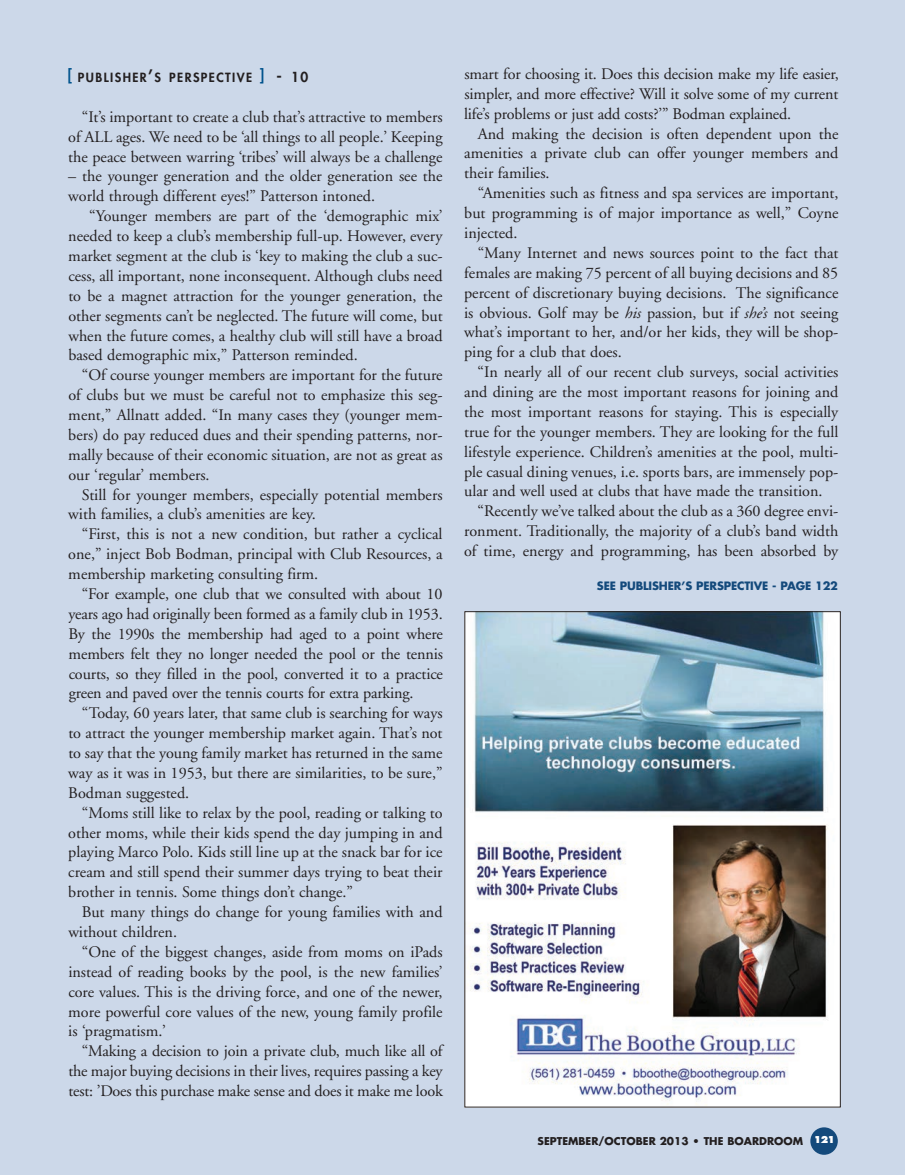
<style>
.page{position:relative;width:905px;height:1175px;background:#ccd8e9}
.page>*{position:absolute;margin:0;border:0;box-sizing:border-box;transform-origin:0 0}
.t1{font:16.2px/19.8px "Adobe Garamond";color:#231f20;text-align:justify}
.t2{font:800 12.3px "Futura";letter-spacing:.115em;color:#231f20}
.t3{font:700 11.25px "Futura";letter-spacing:-.015em;color:#144a7c}
.t4{font:700 10.5px "Futura";color:#231f20}
.s1{font-size:16.5px;color:#00538d}
.s2{font-size:16.5px}
.s3{font-size:13.5px}
.s4{font-style:italic}
</style>
<div class="page">
<div style="left:810px;top:1127px;width:27px;height:27px;background:#144a7c;border-radius:50%"></div>
<img style="left:466px;top:613px;width:372px;height:492px">
<p class="t2" style="left:68px;top:69px;width:242px"><span class="s1">[</span> PUBLISHER<span class="s2">’</span>S PERSPECTIVE <span class="s1">]</span> <span class="s2">-</span> <span class="s3">10</span></p>
<p class="t1" style="left:68px;top:107px;width:376px;text-indent:14px">“It’s important to create a club that’s attractive to members of ALL ages. We need to be ‘all things to all people.’ Keeping the peace between warring ‘tribes’ will always be a challenge</p>
<p class="t1" style="left:68px;top:167px;width:376px">– the younger generation and the older generation see the world through different eyes!” Patterson intoned.</p>
<p class="t1" style="left:68px;top:206px;width:376px;text-indent:21px">“Younger members are part of the ‘demographic mix’ needed to keep a club’s membership full-up. However, every market segment at the club is ‘key to making the club a suc&shy;cess, all important, none inconsequent. Although clubs need to be a magnet attraction for the younger generation, the other segments can’t be neglected. The future will come, but when the future comes, a healthy club will still have a broad based demographic mix,” Patterson reminded.</p>
<p class="t1" style="left:68px;top:366px;width:376px;text-indent:14px">“Of course younger members are important for the future of clubs but we must be careful not to emphasize this seg&shy;ment,” Allnatt added. “In many cases they (younger mem&shy;bers) do pay reduced dues and their spending patterns, nor&shy;mally because of their economic situation, are not as great as our ‘regular’ members.</p>
<p class="t1" style="left:68px;top:485px;width:376px;text-indent:14px">Still for younger members, especially potential members with families, a club’s amenities are key.</p>
<p class="t1" style="left:68px;top:525px;width:376px;text-indent:14px">“First, this is not a new condition, but rather a cyclical one,” inject Bob Bodman, principal with Club Resources, a membership marketing consulting firm.</p>
<p class="t1" style="left:68px;top:584px;width:376px;text-indent:13px">“For example, one club that we consulted with about 10 years ago had originally been formed as a family club in 1953.<br>By the 1990s the membership had aged to a point where members felt they no longer needed the pool or the tennis courts, so they filled in the pool, converted it to a practice green and paved over the tennis courts for extra parking.</p>
<p class="t1" style="left:68px;top:703px;width:376px;text-indent:14px">“Today, 60 years later, that same club is searching for ways to attract the younger membership market again. That’s not to say that the young family market has returned in the same way as it was in 1953, but there are similarities, to be sure,” Bodman suggested.</p>
<p class="t1" style="left:68px;top:803px;width:376px;text-indent:14px">“Moms still like to relax by the pool, reading or talking to other moms, while their kids spend the day jumping in and playing Marco Polo. Kids still line up at the snack bar for ice cream and still spend their summer days trying to beat their brother in tennis. Some things don’t change.”</p>
<p class="t1" style="left:68px;top:902px;width:376px;text-indent:13px">But many things do change for young families with and without children.</p>
<p class="t1" style="left:68px;top:942px;width:376px;text-indent:14px">“One of the biggest changes, aside from moms on iPads instead of reading books by the pool, is the new families’ core values. This is the driving force, and one of the newer, more powerful core values of the new, young family profile is ‘pragmatism.’</p>
<p class="t1" style="left:68px;top:1041px;width:376px;text-indent:13px">“Making a decision to join a private club, much like all of the major buying decisions in their lives, requires passing a key test: ’Does this purchase make sense and does it make me look</p>
<p class="t1" style="left:464px;top:64px;width:376px">smart for choosing it. Does this decision make my life easier, simpler, and more effective? Will it solve some of my current life’s problems or just add costs?’” Bodman explained.</p>
<p class="t1" style="left:464px;top:124px;width:376px;text-indent:13px">And making the decision is often dependent upon the amenities a private club can offer younger members and their families.</p>
<p class="t1" style="left:464px;top:183px;width:376px;text-indent:13px">“Amenities such as fitness and spa services are important, but programming is of major importance as well,” Coyne injected.</p>
<p class="t1" style="left:464px;top:243px;width:376px;text-indent:14px">“Many Internet and news sources point to the fact that females are making 75 percent of all buying decisions and 85 percent of discretionary buying decisions. The significance is obvious. Golf may be <span class="s4">his</span> passion, but if <span class="s4">she’s</span> not seeing what’s important to her, and/or her kids, they will be shop&shy;ping for a club that does.</p>
<p class="t1" style="left:477px;top:362px;width:362px">“In nearly all of our recent club surveys, social activities</p>
<p class="t1" style="left:464px;top:382px;width:376px">and dining are the most important reasons for joining and</p>
<p class="t1" style="left:464px;top:402px;width:376px">the most important reasons for staying. This is especially</p>
<p class="t1" style="left:464px;top:422px;width:376px">true for the younger members. They are looking for the full</p>
<p class="t1" style="left:464px;top:442px;width:376px">lifestyle experience. Children’s amenities at the pool, multi-</p>
<p class="t1" style="left:464px;top:462px;width:376px">ple casual dining venues, i.e. sports bars, are immensely pop-</p>
<p class="t1" style="left:464px;top:482px;width:360px">ular and well used at clubs that have made the transition.</p>
<p class="t1" style="left:477px;top:502px;width:362px">“Recently we’ve talked about the club as a 360 degree envi-</p>
<p class="t1" style="left:464px;top:521px;width:376px">ronment. Traditionally, the majority of a club’s band width</p>
<p class="t1" style="left:464px;top:541px;width:376px">of time, energy and programming, has been absorbed by</p>
<p class="t3" style="left:597px;top:578px;width:242px">SEE PUBLISHER’S PERSPECTIVE - PAGE 122</p>
<p class="t4" style="left:537px;top:1133px;width:299px">SEPTEMBER/OCTOBER 2013 • THE BOARDROOM <sup>121</sup></p>
</div>
